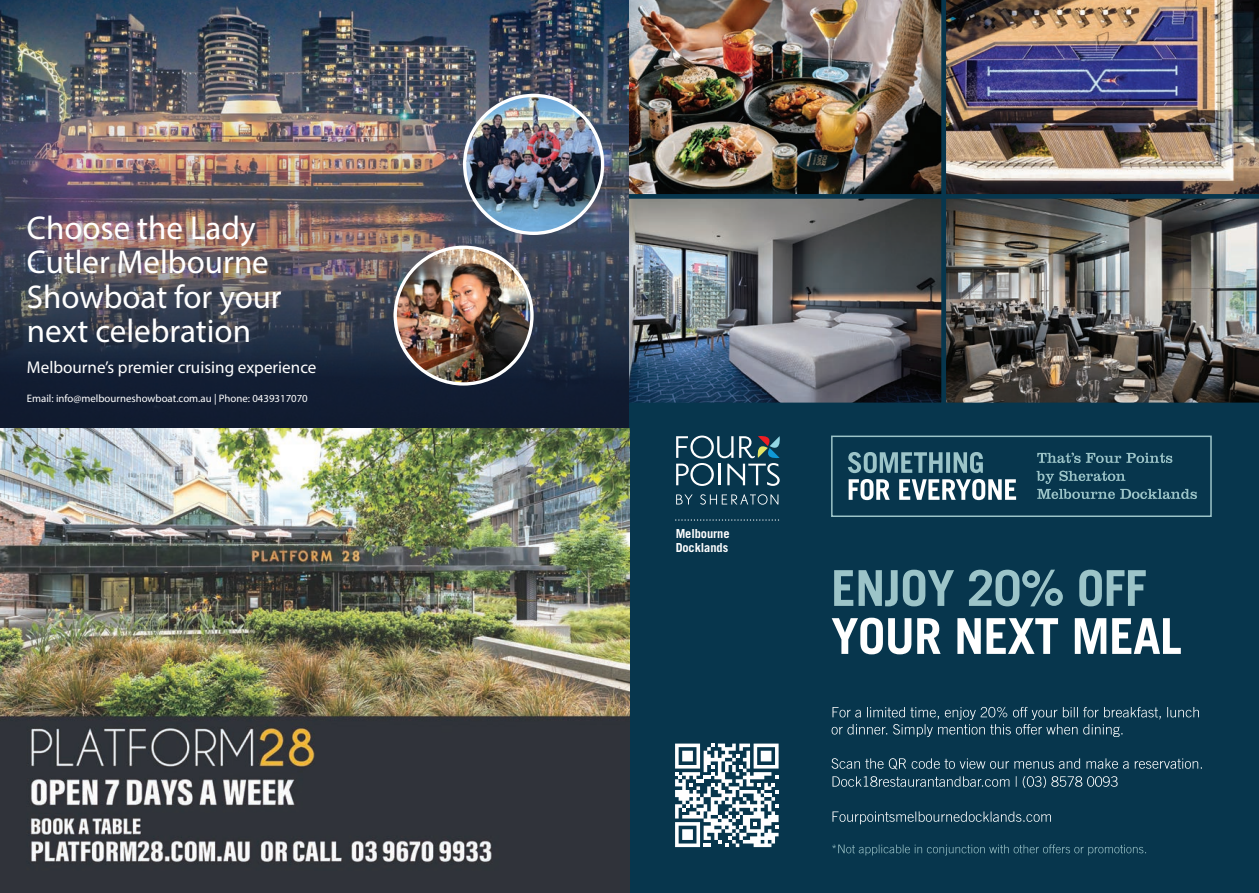
<style>
.page{position:relative;width:1259px;height:893px;background:#fff}
.page>*{position:absolute;margin:0;border:0;box-sizing:border-box;transform-origin:0 0}
.t1{font:33px/34.5px "Myriad Pro";color:#fff}
.t2{font:17.1px "Myriad Pro";color:#fff}
.t3{font:700 12.45px/14.1px "Trade Gothic LT Std";letter-spacing:-.005em;color:#fff}
.t4{font:10.8px "Myriad Pro";color:#fff}
</style>
<div class="page">
<img style="left:0;top:0;width:629px;height:16px">
<img style="left:0;top:16px;width:629px;height:877px">
<img style="left:465px;top:95px;width:137px;height:138px;border-radius:69px">
<div style="left:463px;top:94px;width:141px;height:141px;border:3px solid #fff;border-radius:50%"></div>
<img style="left:395px;top:247px;width:137px;height:137px;border-radius:68px">
<div style="left:393px;top:246px;width:140px;height:140px;border:3px solid #fff;border-radius:50%"></div>
<div style="left:629px;top:407px;width:630px;height:486px;background:#07364d"></div>
<svg style="left:676px;top:494px;width:16px;height:10px"></svg>
<svg style="left:700px;top:494px;width:78px;height:11px"></svg>
<svg style="left:676px;top:436px;width:104px;height:50px;background:#416475"></svg>
<svg style="left:675px;top:519px;width:103px;height:2px"></svg>
<svg style="left:675px;top:744px;width:103px;height:103px"></svg>
<svg style="left:832px;top:844px;width:314px;height:11px;background:#1d4b5f"></svg>
<svg style="left:832px;top:811px;width:219px;height:13px;background:#2f576a"></svg>
<svg style="left:832px;top:776px;width:285px;height:12px;background:#355b6e"></svg>
<svg style="left:831px;top:758px;width:371px;height:11px;background:#33596c"></svg>
<svg style="left:831px;top:707px;width:368px;height:30px;background:#254e62"></svg>
<svg style="left:831px;top:618px;width:349px;height:36px"></svg>
<svg style="left:834px;top:570px;width:311px;height:36px;background:#497583"></svg>
<img style="left:629px;top:0;width:312px;height:194px">
<img style="left:629px;top:194px;width:312px;height:213px">
<img style="left:941px;top:0;width:318px;height:194px">
<img style="left:941px;top:194px;width:318px;height:213px">
<svg style="left:1036px;top:471px;width:161px;height:28px;background:#265366"></svg>
<svg style="left:1037px;top:453px;width:135px;height:10px"></svg>
<svg style="left:848px;top:479px;width:168px;height:21px"></svg>
<svg style="left:848px;top:452px;width:135px;height:21px;background:#54808d"></svg>
<div style="left:831px;top:436px;width:380px;height:81px;border:2px solid #9cc4c8"></div>
<p class="t1" style="left:27px;top:210px;width:256px">Choose the Lady<br>Cutler Melbourne<br>Showboat for your next celebration</p>
<p class="t2" style="left:27px;top:357px;width:291px">Melbourne’s premier cruising experience</p>
<p class="t4" style="left:27px;top:391px;width:282px">Email: info@melbourneshowboat.com.au | Phone: 0439317070</p>
<p class="t3" style="left:675px;top:526px;width:55px">Melbourne<br>Docklands</p>
</div>
